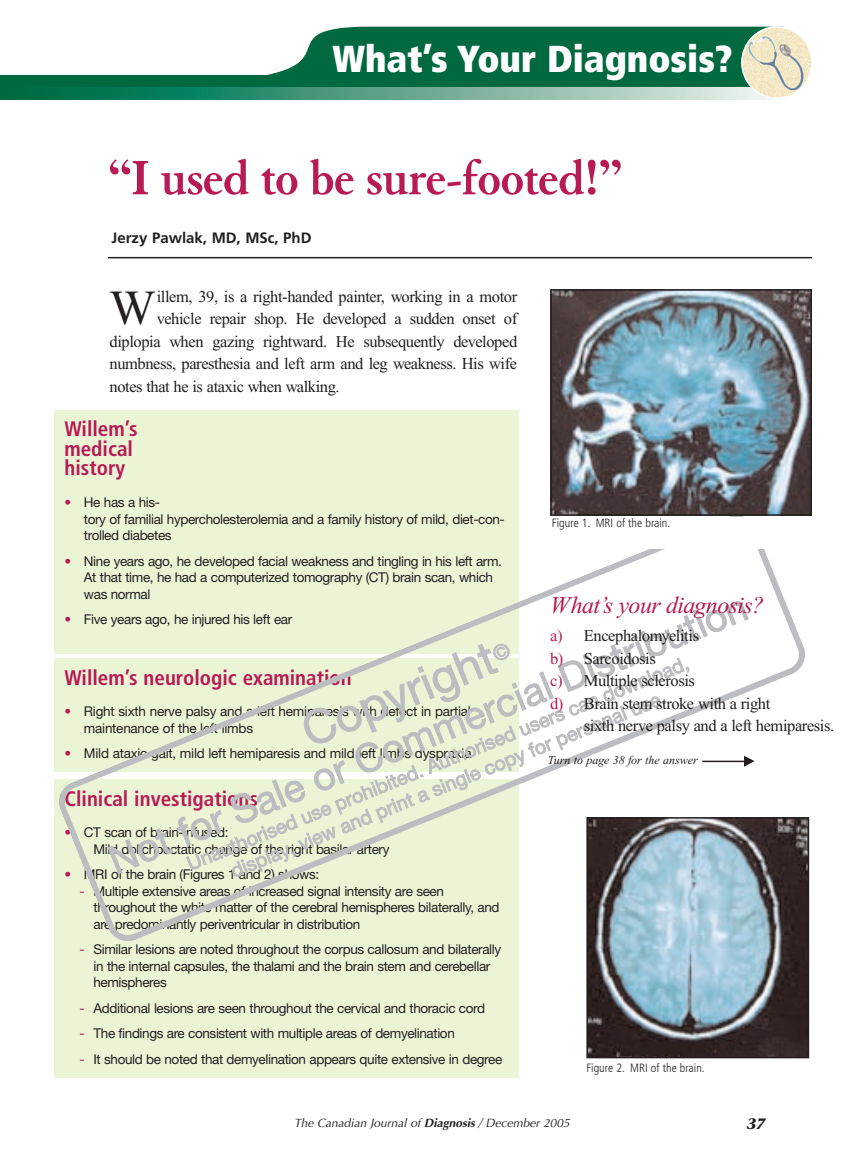
<style>
.page{position:relative;width:864px;height:1175px;background:#fff}
.page>*{position:absolute;margin:0;border:0;box-sizing:border-box;transform-origin:0 0}
.t1{font:700 52.5px "Granjon";letter-spacing:-.02em;color:#b71a54}
.t2{font:48.9px "Times New Roman";color:#231f20}
.t3{font:900 condensed 37.5px "Frutiger";color:#fff}
.t4{font:italic 24px "Times New Roman";letter-spacing:-.025em;color:#b71a54}
.t5{font:700 condensed 21px/19.5px "Frutiger";color:#b71a54}
.t6{font:16.5px "Times New Roman";letter-spacing:-.025em;color:#231f20}
.t7{font:700 15px "Frutiger";color:#231f20}
.t8{font:italic 700 15px "Stone Serif";color:#231f20}
.t9{font:13.5px/16.5px "Helvetica Neue";letter-spacing:-.03em;color:#231f20}
.t10{font:300 condensed 12px "Frutiger";color:#231f20}
.t11{font:italic 12px "Optima";color:#231f20}
.t12{font:italic 12px "Times New Roman";color:#231f20}
.s1{color:#b71a54}
.s2{font-weight:700}
</style>
<div class="page">
<div style="left:54px;top:779px;width:465px;height:298px;background:#ecf4d6"></div>
<div style="left:54px;top:410px;width:464px;height:243px;background:#ecf4d6"></div>
<svg style="left:54px;top:508px;width:751px;height:433px"></svg>
<svg style="left:267px;top:27px;width:474px;height:48px;background:#14754e"></svg>
<div style="left:0;top:75px;width:783px;height:13px;background:#00693f"></div>
<svg style="left:0;top:87px;width:775px;height:13px;background:#5ba38a"></svg>
<svg style="left:741px;top:26px;width:71px;height:73px"></svg>
<hr style="left:108px;top:257px;width:704px;height:1px;background:#231f20">
<img style="left:553px;top:292px;width:256px;height:221px">
<div style="left:550px;top:289px;width:262px;height:227px;border:2px solid #231f20"></div>
<div style="left:550px;top:517px;width:261px;height:31px;background:#fff"></div>
<img style="left:589px;top:820px;width:217px;height:235px">
<div style="left:586px;top:817px;width:223px;height:241px;border:2px solid #231f20"></div>
<svg style="left:108px;top:600px;width:647px;height:277px"></svg>
<h3 class="t3" style="left:332px;top:44px;width:401px">What’s Your Diagnosis?</h3>
<h1 class="t1" style="left:108px;top:159px;width:516px">“I used to be sure-footed!”</h1>
<p class="t7" style="left:112px;top:232px;width:202px">Jerzy Pawlak, MD, MSc, PhD</p>
<h2 class="t2" style="left:110px;top:290px;width:48px">W</h2>
<p class="t6" style="left:157px;top:290px;width:362px">illem, 39, is a right-handed painter, working in a motor</p>
<p class="t6" style="left:157px;top:313px;width:362px">vehicle repair shop. He developed a sudden onset of</p>
<p class="t6" style="left:110px;top:335px;width:409px">diplopia when gazing rightward. He subsequently developed</p>
<p class="t6" style="left:110px;top:358px;width:409px">numbness, paresthesia and left arm and leg weakness. His wife</p>
<p class="t6" style="left:110px;top:380px;width:232px">notes that he is ataxic when walking.</p>
<h3 class="t5" style="left:64px;top:421px;width:75px">Willem’s medical history</h3>
<p class="t9" style="left:84px;top:495px;width:422px;text-indent:-19px"><span class="s1">•</span> He has a his-<br>tory of familial hypercholesterolemia and a family history of mild, diet-con&shy;trolled diabetes</p>
<p class="t9" style="left:84px;top:554px;width:420px;text-indent:-19px"><span class="s1">•</span> Nine years ago, he developed facial weakness and tingling in his left arm.<br>At that time, he had a computerized tomography (CT) brain scan, which was normal</p>
<p class="t9" style="left:64px;top:612px;width:229px"><span class="s1">•</span> Five years ago, he injured his left ear</p>
<h3 class="t5" style="left:64px;top:669px;width:289px">Willem’s neurologic examination</h3>
<p class="t9" style="left:84px;top:704px;width:389px;text-indent:-19px"><span class="s1">•</span> Right sixth nerve palsy and a left hemiparesis with defect in partial maintenance of the left limbs</p>
<p class="t9" style="left:64px;top:746px;width:409px"><span class="s1">•</span> Mild ataxic gait, mild left hemiparesis and mild left limbs dyspraxia</p>
<h3 class="t5" style="left:64px;top:790px;width:195px">Clinical investigations</h3>
<p class="t9" style="left:64px;top:825px;width:166px"><span class="s1">•</span> CT scan of brain-infused:</p>
<p class="t9" style="left:77px;top:842px;width:314px"><span class="s1">-</span> Mild dolichoectatic change of the right basilar artery</p>
<p class="t9" style="left:64px;top:867px;width:256px"><span class="s1">•</span> MRI of the brain (Figures 1 and 2) shows:</p>
<p class="t9" style="left:94px;top:884px;width:408px;text-indent:-14px"><span class="s1">-</span> Multiple extensive areas of increased signal intensity are seen throughout the white matter of the cerebral hemispheres bilaterally, and are predominantly periventricular in distribution</p>
<p class="t9" style="left:94px;top:942px;width:409px;text-indent:-14px"><span class="s1">-</span> Similar lesions are noted throughout the corpus callosum and bilaterally in the internal capsules, the thalami and the brain stem and cerebellar hemispheres</p>
<p class="t9" style="left:79px;top:1001px;width:407px"><span class="s1">-</span> Additional lesions are seen throughout the cervical and thoracic cord</p>
<p class="t9" style="left:79px;top:1026px;width:377px"><span class="s1">-</span> The findings are consistent with multiple areas of demyelination</p>
<p class="t9" style="left:79px;top:1052px;width:424px"><span class="s1">-</span> It should be noted that demyelination appears quite extensive in degree</p>
<p class="t10" style="left:552px;top:518px;width:120px">Figure 1. MRI of the brain.</p>
<h3 class="t4" style="left:550px;top:596px;width:216px">What’s your diagnosis?</h3>
<p class="t6" style="left:550px;top:629px;width:150px"><span class="s1">a)</span> Encephalomyelitis</p>
<p class="t6" style="left:550px;top:652px;width:107px"><span class="s1">b)</span> Sarcoidosis</p>
<p class="t6" style="left:550px;top:674px;width:146px"><span class="s1">c)</span> Multiple sclerosis</p>
<p class="t6" style="left:550px;top:697px;width:222px"><span class="s1">d)</span> Brain stem stroke with a right</p>
<p class="t6" style="left:584px;top:719px;width:252px">sixth nerve palsy and a left hemiparesis.</p>
<p class="t12" style="left:548px;top:755px;width:151px">Turn to page 38 for the answer</p>
<p class="t10" style="left:586px;top:1063px;width:120px">Figure 2. MRI of the brain.</p>
<p class="t11" style="left:294px;top:1118px;width:277px">The Canadian Journal of <span class="s2">Diagnosis</span> / December 2005</p>
<p class="t8" style="left:747px;top:1117px;width:20px">37</p>
</div>
